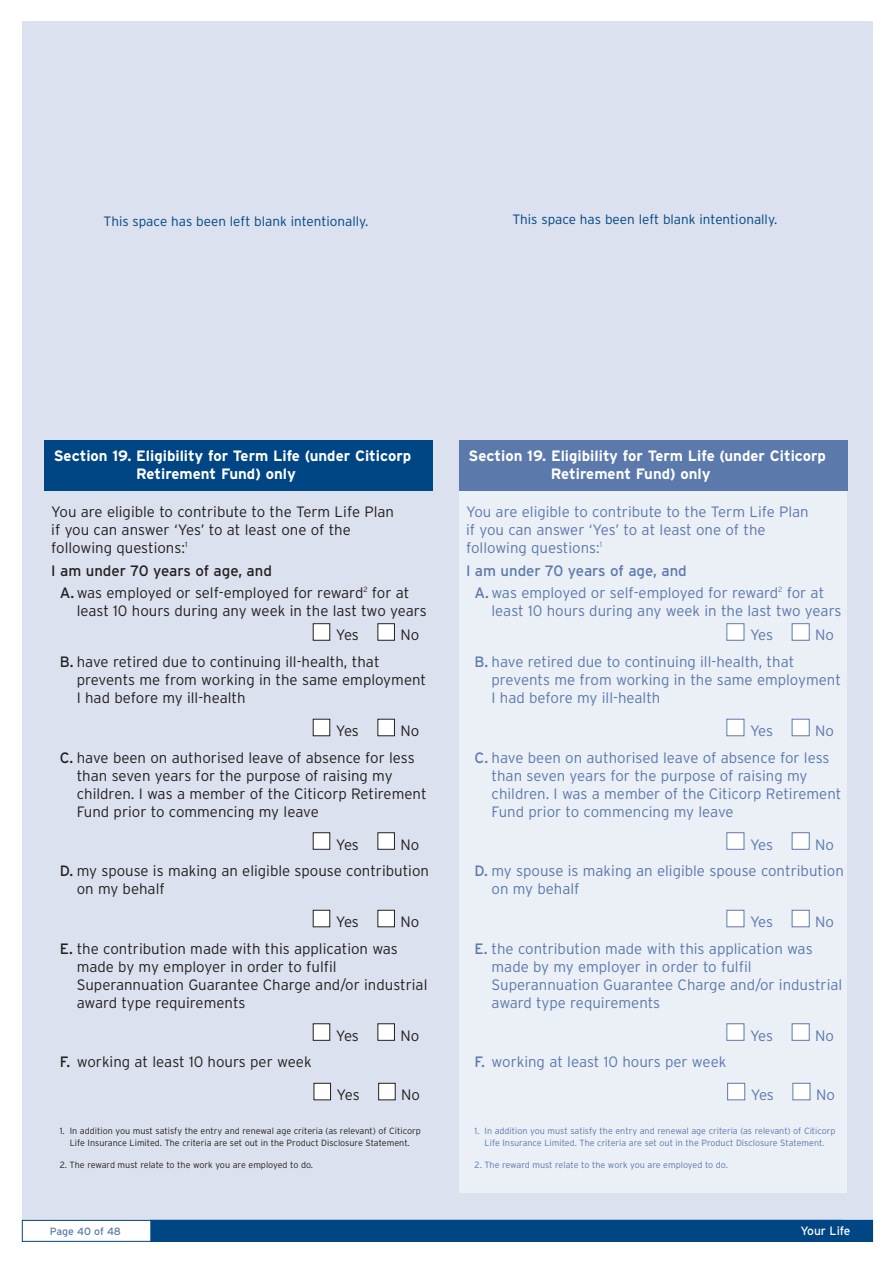
<style>
.page{position:relative;width:893px;height:1263px;background:#fff}
.page>*{position:absolute;margin:0;border:0;box-sizing:border-box;transform-origin:0 0}
.t1{font:300 15px/18px "Interstate";color:#231f20}
.t2{font:300 15px/18px "Interstate";color:#5b79ab}
.t3{font:700 15px/18px "Interstate";color:#fff}
.t4{font:300 13.5px "Interstate";color:#004684}
.t5{font:12px "Interstate";color:#fff}
.t6{font:10.5px "Interstate";letter-spacing:-.005em;color:#5b79ab}
.t7{font:300 9px/12px "Interstate";color:#231f20;text-align:center}
.t8{font:300 9px/12px "Interstate";color:#5b79ab;text-align:center}
.s1{font-weight:400}
</style>
<div class="page">
<div style="left:22px;top:21px;width:850px;height:1200px;background:#dbe1ee"></div>
<div style="left:458px;top:457px;width:388px;height:736px;background:#ebeff6"></div>
<div style="left:22px;top:1220px;width:820px;height:22px;border:1px solid #004684"></div>
<div style="left:151px;top:1220px;width:721px;height:21px;background:#004684"></div>
<div style="left:151px;top:1220px;width:721px;height:22px;border:1px solid #004684"></div>
<div style="left:792px;top:1083px;width:18px;height:17px;background:#fff"></div>
<div style="left:792px;top:1083px;width:18px;height:17px;border:1px solid #5b79ab"></div>
<div style="left:727px;top:1083px;width:17px;height:17px;background:#fff"></div>
<div style="left:727px;top:1083px;width:18px;height:17px;border:1px solid #5b79ab"></div>
<div style="left:792px;top:1024px;width:17px;height:16px;background:#fff"></div>
<div style="left:791px;top:1024px;width:18px;height:17px;border:1px solid #5b79ab"></div>
<div style="left:726px;top:1024px;width:18px;height:16px;background:#fff"></div>
<div style="left:726px;top:1024px;width:18px;height:17px;border:1px solid #5b79ab"></div>
<div style="left:792px;top:910px;width:17px;height:17px;background:#fff"></div>
<div style="left:791px;top:910px;width:18px;height:17px;border:1px solid #5b79ab"></div>
<div style="left:726px;top:910px;width:18px;height:17px;background:#fff"></div>
<div style="left:726px;top:910px;width:18px;height:17px;border:1px solid #5b79ab"></div>
<div style="left:792px;top:833px;width:17px;height:16px;background:#fff"></div>
<div style="left:791px;top:833px;width:18px;height:17px;border:1px solid #5b79ab"></div>
<div style="left:726px;top:833px;width:18px;height:16px;background:#fff"></div>
<div style="left:726px;top:833px;width:18px;height:17px;border:1px solid #5b79ab"></div>
<div style="left:792px;top:719px;width:17px;height:17px;background:#fff"></div>
<div style="left:791px;top:719px;width:18px;height:17px;border:1px solid #5b79ab"></div>
<div style="left:726px;top:719px;width:18px;height:17px;background:#fff"></div>
<div style="left:726px;top:719px;width:18px;height:17px;border:1px solid #5b79ab"></div>
<div style="left:792px;top:624px;width:17px;height:16px;background:#fff"></div>
<div style="left:791px;top:623px;width:18px;height:17px;border:1px solid #5b79ab"></div>
<div style="left:726px;top:624px;width:18px;height:16px;background:#fff"></div>
<div style="left:726px;top:623px;width:18px;height:17px;border:1px solid #5b79ab"></div>
<div style="left:459px;top:440px;width:388px;height:51px;background:#5b79ab"></div>
<div style="left:378px;top:1083px;width:17px;height:17px;background:#fff"></div>
<div style="left:378px;top:1083px;width:17px;height:17px;border:1px solid #231f20"></div>
<div style="left:314px;top:1083px;width:16px;height:17px;background:#fff"></div>
<div style="left:314px;top:1083px;width:17px;height:17px;border:1px solid #231f20"></div>
<div style="left:378px;top:1024px;width:16px;height:16px;background:#fff"></div>
<div style="left:313px;top:1024px;width:17px;height:16px;background:#fff"></div>
<div style="left:313px;top:1024px;width:17px;height:17px;border:1px solid #231f20"></div>
<div style="left:378px;top:910px;width:16px;height:17px;background:#fff"></div>
<div style="left:313px;top:910px;width:17px;height:17px;background:#fff"></div>
<div style="left:313px;top:910px;width:17px;height:17px;border:1px solid #231f20"></div>
<div style="left:378px;top:833px;width:16px;height:16px;background:#fff"></div>
<div style="left:313px;top:833px;width:17px;height:16px;background:#fff"></div>
<div style="left:313px;top:833px;width:17px;height:17px;border:1px solid #231f20"></div>
<div style="left:378px;top:719px;width:16px;height:17px;background:#fff"></div>
<div style="left:313px;top:719px;width:17px;height:17px;background:#fff"></div>
<div style="left:378px;top:624px;width:16px;height:16px;background:#fff"></div>
<div style="left:313px;top:624px;width:17px;height:16px;background:#fff"></div>
<div style="left:313px;top:623px;width:17px;height:17px;border:1px solid #231f20"></div>
<div style="left:44px;top:440px;width:388px;height:51px;background:#004684"></div>
<p class="t4" style="left:104px;top:216px;width:266px">This space has been left blank intentionally.</p>
<p class="t4" style="left:512px;top:215px;width:266px">This space has been left blank intentionally.</p>
<p class="t3" style="left:136px;top:448px;width:276px;text-indent:-82px">Section 19. Eligibility for Term Life (under Citicorp<br>Retirement Fund) only</p>
<p class="t1" style="left:51px;top:504px;width:344px">You are eligible to contribute to the Term Life Plan if you can answer ‘Yes’ to at least one of the following questions:<sup>1</sup></p>
<p class="t1" style="left:60px;top:561px;width:351px;line-height:22.2px;text-indent:-9px"><span class="s1">I am under 70 years of age, and<br>A.</span> was employed or self-employed for reward<sup>2</sup> for at</p>
<p class="t1" style="left:336px;top:600px;width:92px;line-height:24.5px;text-indent:-259px">least 10 hours during any week in the last two years<br>Yes</p>
<p class="t1" style="left:400px;top:627px;width:20px">No</p>
<p class="t1" style="left:77px;top:654px;width:351px;text-indent:-17px"><span class="s1">B.</span> have retired due to continuing ill-health, that prevents me from working in the same employment<br>I had before my ill-health</p>
<p class="t1" style="left:336px;top:723px;width:25px">Yes</p>
<p class="t1" style="left:60px;top:719px;width:361px;line-height:26.5px;text-indent:340px">No<br><span class="s1">C.</span> have been on authorised leave of absence for less</p>
<p class="t1" style="left:77px;top:767px;width:351px">than seven years for the purpose of raising my children. I was a member of the Citicorp Retirement<br>Fund prior to commencing my leave</p>
<p class="t1" style="left:336px;top:836px;width:25px">Yes</p>
<p class="t1" style="left:60px;top:832px;width:371px;line-height:26.5px;text-indent:340px">No<br><span class="s1">D.</span> my spouse is making an eligible spouse contribution</p>
<p class="t1" style="left:77px;top:881px;width:90px">on my behalf</p>
<p class="t1" style="left:336px;top:914px;width:25px">Yes</p>
<p class="t1" style="left:400px;top:914px;width:20px">No</p>
<p class="t1" style="left:77px;top:940px;width:352px;text-indent:-17px"><span class="s1">E.</span> the contribution made with this application was made by my employer in order to fulfil Superannuation Guarantee Charge and/or industrial award type requirements</p>
<p class="t1" style="left:336px;top:1028px;width:25px">Yes</p>
<p class="t1" style="left:400px;top:1028px;width:20px">No</p>
<p class="t1" style="left:60px;top:1054px;width:253px"><span class="s1">F.</span> working at least 10 hours per week</p>
<p class="t1" style="left:336px;top:1087px;width:25px">Yes</p>
<p class="t1" style="left:401px;top:1087px;width:20px">No</p>
<p class="t7" style="left:60px;top:1125px;width:362px">1. In addition you must satisfy the entry and renewal age criteria (as relevant) of Citicorp<br>Life Insurance Limited. The criteria are set out in the Product Disclosure Statement.</p>
<p class="t7" style="left:60px;top:1160px;width:255px">2. The reward must relate to the work you are employed to do.</p>
<p class="t3" style="left:551px;top:448px;width:276px;text-indent:-82px">Section 19. Eligibility for Term Life (under Citicorp<br>Retirement Fund) only</p>
<p class="t2" style="left:466px;top:504px;width:344px">You are eligible to contribute to the Term Life Plan if you can answer ‘Yes’ to at least one of the following questions:<sup>1</sup></p>
<p class="t2" style="left:474px;top:561px;width:351px;line-height:22.2px;text-indent:-9px"><span class="s1">I am under 70 years of age, and<br>A.</span> was employed or self-employed for reward<sup>2</sup> for at</p>
<p class="t2" style="left:750px;top:600px;width:93px;line-height:24.5px;text-indent:-258px">least 10 hours during any week in the last two years<br>Yes</p>
<p class="t2" style="left:815px;top:627px;width:20px">No</p>
<p class="t2" style="left:491px;top:654px;width:351px;text-indent:-17px"><span class="s1">B.</span> have retired due to continuing ill-health, that prevents me from working in the same employment<br>I had before my ill-health</p>
<p class="t2" style="left:750px;top:723px;width:25px">Yes</p>
<p class="t2" style="left:474px;top:719px;width:361px;line-height:26.5px;text-indent:340px">No<br><span class="s1">C.</span> have been on authorised leave of absence for less</p>
<p class="t2" style="left:491px;top:767px;width:351px">than seven years for the purpose of raising my children. I was a member of the Citicorp Retirement<br>Fund prior to commencing my leave</p>
<p class="t2" style="left:750px;top:836px;width:25px">Yes</p>
<p class="t2" style="left:474px;top:832px;width:371px;line-height:26.5px;text-indent:340px">No<br><span class="s1">D.</span> my spouse is making an eligible spouse contribution</p>
<p class="t2" style="left:491px;top:881px;width:90px">on my behalf</p>
<p class="t2" style="left:750px;top:914px;width:25px">Yes</p>
<p class="t2" style="left:815px;top:914px;width:20px">No</p>
<p class="t2" style="left:491px;top:940px;width:352px;text-indent:-17px"><span class="s1">E.</span> the contribution made with this application was made by my employer in order to fulfil Superannuation Guarantee Charge and/or industrial award type requirements</p>
<p class="t2" style="left:750px;top:1028px;width:25px">Yes</p>
<p class="t2" style="left:815px;top:1028px;width:20px">No</p>
<p class="t2" style="left:474px;top:1054px;width:253px"><span class="s1">F.</span> working at least 10 hours per week</p>
<p class="t2" style="left:750px;top:1087px;width:25px">Yes</p>
<p class="t2" style="left:816px;top:1087px;width:20px">No</p>
<p class="t8" style="left:474px;top:1125px;width:362px">1. In addition you must satisfy the entry and renewal age criteria (as relevant) of Citicorp<br>Life Insurance Limited. The criteria are set out in the Product Disclosure Statement.</p>
<p class="t8" style="left:474px;top:1160px;width:255px">2. The reward must relate to the work you are employed to do.</p>
<p class="t6" style="left:50px;top:1227px;width:72px">Page 40 of 48</p>
<p class="t5" style="left:800px;top:1226px;width:52px">Your Life</p>
</div>
